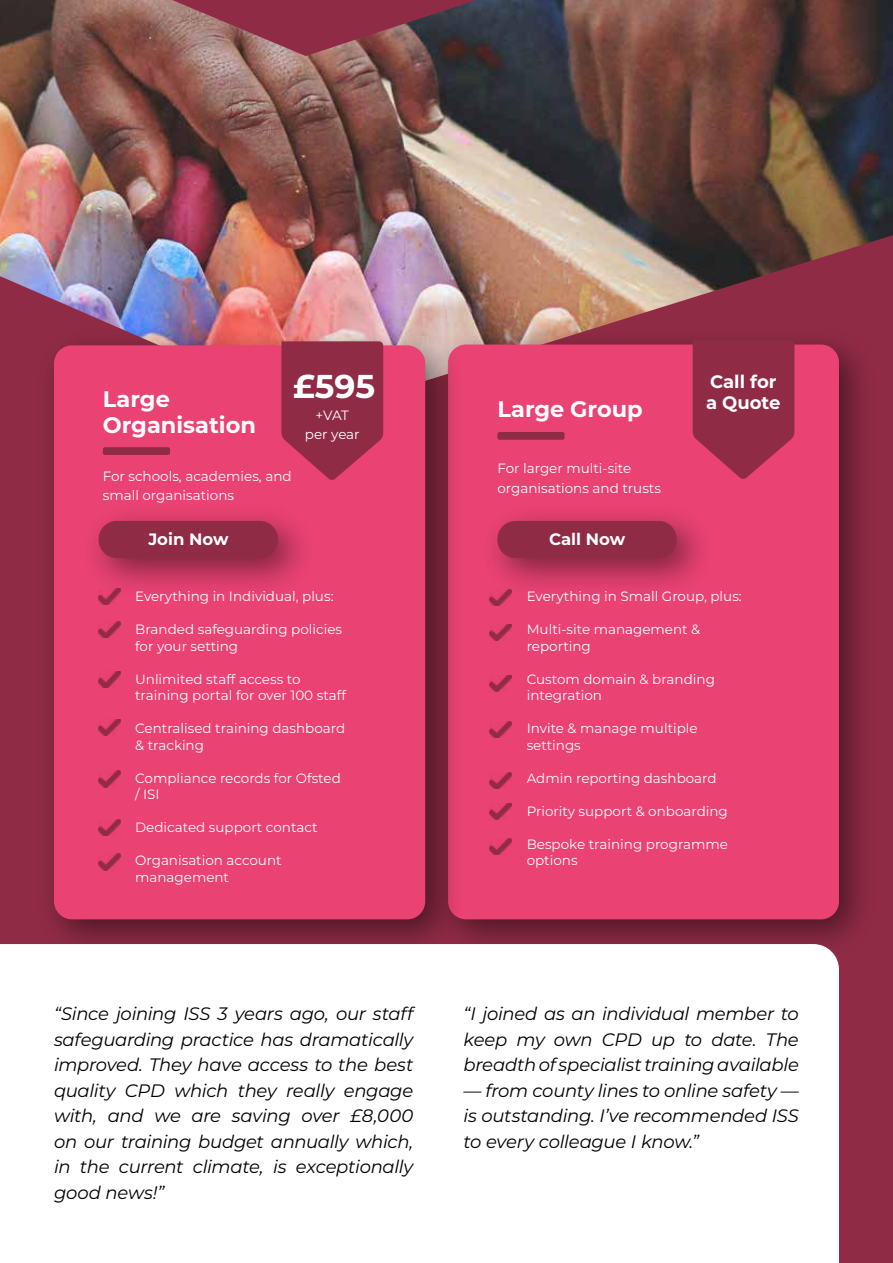
<style>
.page{position:relative;width:893px;height:1263px;background:#902b46}
.page>*{position:absolute;margin:0;border:0;box-sizing:border-box;transform-origin:0 0}
.t1{font:700 33px "Montserrat";color:#fff}
.t2{font:700 22.5px/25.5px "Montserrat";color:#fff}
.t3{font:italic 18px/25.5px "Montserrat";letter-spacing:-.015em;color:#000;text-align:justify}
.t4{font:700 18px/21px "Montserrat";color:#fff}
.t5{font:700 16.5px "Montserrat";color:#fff}
.t6{font:13.5px/16.5px "Montserrat";color:#fff}
</style>
<div class="page">
<img style="left:0;top:0;width:893px;height:328px">
<div style="left:430px;top:327px;width:448px;height:631px;background:#000;opacity:.46"></div>
<div style="left:448px;top:344px;width:391px;height:575px;background:#e94273;border-radius:18px"></div>
<div style="left:497px;top:432px;width:68px;height:8px;background:#902b46;border-radius:2px"></div>
<div style="left:481px;top:503px;width:233px;height:94px;background:#000;opacity:.46"></div>
<div style="left:497px;top:521px;width:180px;height:37px;background:#902b46;border-radius:18px"></div>
<img style="left:489px;top:590px;width:22px;height:16px">
<img style="left:489px;top:624px;width:22px;height:16px">
<img style="left:489px;top:675px;width:22px;height:16px">
<img style="left:489px;top:722px;width:22px;height:16px">
<img style="left:489px;top:772px;width:22px;height:17px">
<img style="left:489px;top:803px;width:22px;height:16px">
<img style="left:489px;top:839px;width:22px;height:16px">
<div style="left:36px;top:328px;width:428px;height:630px;background:#000;opacity:.46"></div>
<div style="left:54px;top:345px;width:371px;height:574px;background:#e94273;border-radius:18px"></div>
<div style="left:82px;top:503px;width:234px;height:94px;background:#000;opacity:.46"></div>
<div style="left:99px;top:521px;width:179px;height:37px;background:#902b46;border-radius:18px"></div>
<div style="left:103px;top:447px;width:67px;height:8px;background:#902b46;border-radius:2px"></div>
<img style="left:99px;top:588px;width:22px;height:16px">
<img style="left:99px;top:622px;width:22px;height:16px">
<img style="left:99px;top:671px;width:22px;height:16px">
<img style="left:99px;top:719px;width:22px;height:16px">
<img style="left:99px;top:771px;width:22px;height:16px">
<img style="left:99px;top:820px;width:22px;height:16px">
<img style="left:99px;top:854px;width:22px;height:16px">
<svg style="left:281px;top:341px;width:102px;height:139px"></svg>
<svg style="left:693px;top:340px;width:101px;height:139px"></svg>
<div style="left:0;top:944px;width:839px;height:319px;background:#fff"></div>
<h1 class="t1" style="left:293px;top:362px;width:83px">£595</h1>
<p class="t6" style="left:305px;top:405px;width:56px;line-height:19.5px;text-align:center">+VAT per year</p>
<h2 class="t2" style="left:103px;top:385px;width:155px">Large<br>Organisation</h2>
<p class="t6" style="left:103px;top:466px;width:190px;line-height:19.5px">For schools, academies, and small organisations</p>
<p class="t5" style="left:148px;top:527px;width:82px">Join Now</p>
<p class="t6" style="left:135px;top:588px;width:200px">Everything in Individual, plus:</p>
<p class="t6" style="left:135px;top:621px;width:208px">Branded safeguarding policies for your setting</p>
<p class="t6" style="left:135px;top:670px;width:212px">Unlimited staff access to training portal for over 100 staff</p>
<p class="t6" style="left:135px;top:720px;width:212px">Centralised training dashboard &amp; tracking</p>
<p class="t6" style="left:135px;top:769px;width:207px">Compliance records for Ofsted / ISI</p>
<p class="t6" style="left:135px;top:819px;width:184px">Dedicated support contact</p>
<p class="t6" style="left:135px;top:852px;width:148px">Organisation account management</p>
<h2 class="t2" style="left:497px;top:395px;width:147px">Large Group</h2>
<p class="t6" style="left:497px;top:458px;width:165px;line-height:19.5px">For larger multi-site organisations and trusts</p>
<p class="t5" style="left:549px;top:527px;width:78px">Call Now</p>
<h3 class="t4" style="left:706px;top:371px;width:76px">Call for a Quote</h3>
<p class="t6" style="left:527px;top:588px;width:217px">Everything in Small Group, plus:</p>
<p class="t6" style="left:527px;top:621px;width:175px">Multi-site management &amp; reporting</p>
<p class="t6" style="left:527px;top:670px;width:190px">Custom domain &amp; branding integration</p>
<p class="t6" style="left:527px;top:720px;width:173px">Invite &amp; manage multiple settings</p>
<p class="t6" style="left:527px;top:769px;width:191px">Admin reporting dashboard</p>
<p class="t6" style="left:527px;top:802px;width:203px">Priority support &amp; onboarding</p>
<p class="t6" style="left:527px;top:835px;width:203px">Bespoke training programme options</p>
<p class="t3" style="left:54px;top:1000px;width:361px">“Since joining ISS 3 years ago, our staff safeguarding practice has dramatically improved. They have access to the best quality CPD which they really engage with, and we are saving over £8,000 on our training budget annually which, in the current climate, is exceptionally good news!”</p>
<h3 class="t3" style="left:463px;top:1000px;width:337px">“I joined as an individual member to keep my own CPD up to date. The breadth of specialist training available</h3>
<h3 class="t3" style="left:463px;top:1077px;width:337px">— from county lines to online safety — is outstanding. I’ve recommended ISS to every colleague I know.”</h3>
</div>
